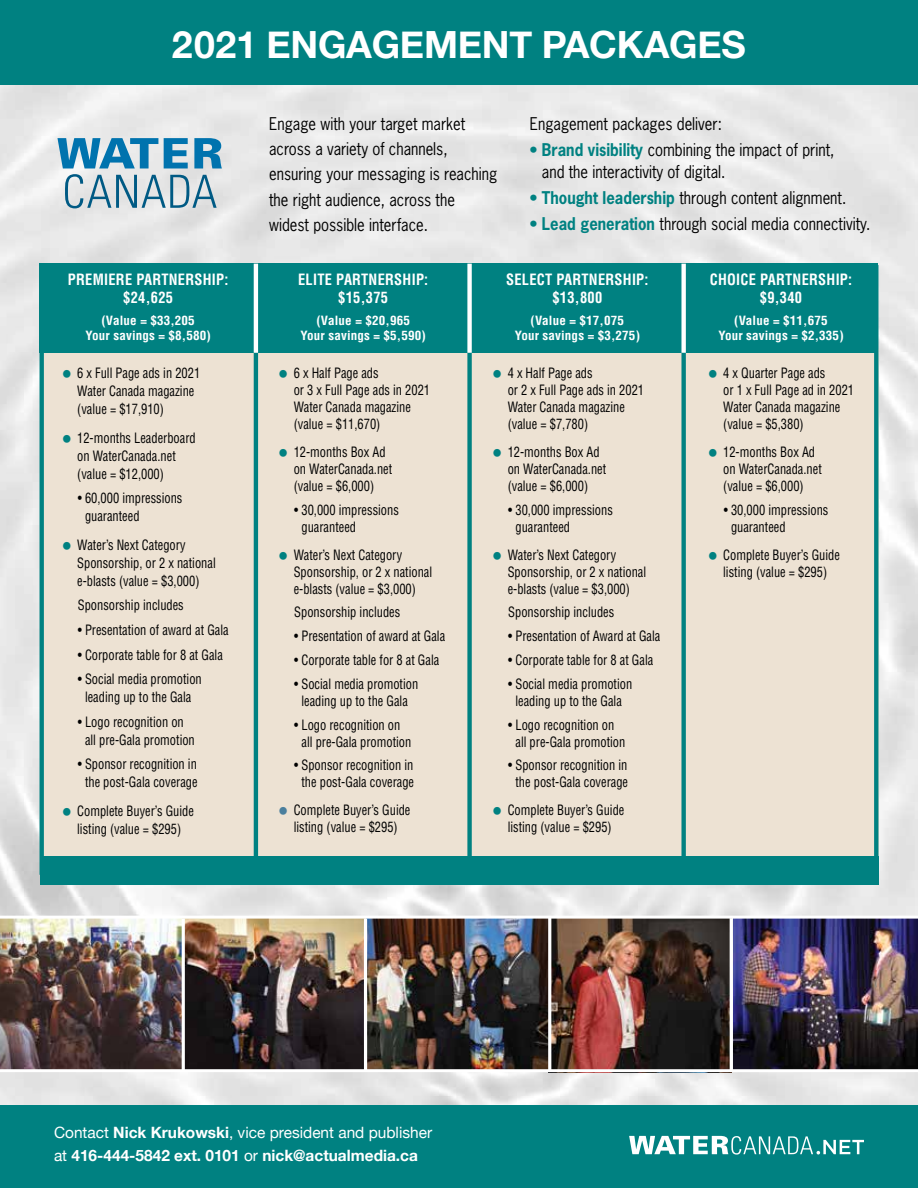
<style>
.page{position:relative;width:918px;height:1188px;background:#fff}
.page>*{position:absolute;margin:0;border:0;box-sizing:border-box;transform-origin:0 0}
.t1{font:700 37.5px "Helvetica Neue";letter-spacing:-.005em;color:#fff}
.t2{font:16.5px/25.2px "News Gothic";color:#000;scale:.9 1}
.t3{font:700 15.6px/23.1px "Helvetica Neue";color:#fff}
.t4{font:700 condensed 15.15px/18px "Helvetica";letter-spacing:.02em;color:#fff;text-align:center;scale:.95 1}
.t5{font:condensed 13.95px/17px "Helvetica";color:#000;scale:.89 1}
.t6{font:700 condensed 12.45px/15.1px "Helvetica";letter-spacing:.01em;color:#fff;text-align:center;scale:1.05 1}
.s1{font-family:"Esprit";font-stretch:normal;font-size:21.6px;color:#008181}
.s2{font-weight:700;color:#008181}
.s3{font-family:"Esprit";font-stretch:normal;font-size:21.6px;color:#4a7f9d}
.s4{font-weight:400}
</style>
<div class="page">
<img style="left:0;top:84px;width:918px;height:1021px">
<div style="left:0;top:0;width:918px;height:84px;background:#008181"></div>
<div style="left:0;top:1105px;width:918px;height:83px;background:#008181"></div>
<svg style="left:629px;top:1136px;width:235px;height:19px"></svg>
<div style="left:41px;top:350px;width:837px;height:514px;background:#ede2d3"></div>
<svg style="left:874px;top:353px;width:4px;height:503px;background:#068383"></svg>
<svg style="left:40px;top:353px;width:4px;height:503px;background:#068383"></svg>
<div style="left:40px;top:264px;width:838px;height:89px;background:#008181"></div>
<hr style="left:254px;top:264px;width:4px;height:606px;background:#008181">
<div style="left:467px;top:264px;width:5px;height:605px;background:#008181"></div>
<div style="left:681px;top:264px;width:5px;height:606px;background:#008181"></div>
<div style="left:40px;top:856px;width:838px;height:29px;background:#008181"></div>
<svg style="left:64px;top:174px;width:153px;height:34px;background:#a9c0cb"></svg>
<svg style="left:57px;top:138px;width:165px;height:30px;background:#61a4c6"></svg>
<hr style="left:254px;top:264px;width:4px;height:89px;background:#fff">
<div style="left:467px;top:264px;width:5px;height:89px;background:#fff"></div>
<div style="left:681px;top:264px;width:5px;height:89px;background:#fff"></div>
<img style="left:0;top:919px;width:548px;height:150px">
<img style="left:551px;top:919px;width:179px;height:150px">
<img style="left:734px;top:919px;width:184px;height:150px">
<hr style="left:364px;top:919px;width:3px;height:152px;background:#fff">
<hr style="left:548px;top:918px;width:3px;height:152px;background:#fff">
<hr style="left:730px;top:918px;width:3px;height:153px;background:#fff">
<hr style="left:182px;top:919px;width:3px;height:152px;background:#fff">
<hr style="left:0;top:916px;width:918px;height:3px;background:#fff">
<hr style="left:0;top:1069px;width:918px;height:3px;background:#fff">
<h1 class="t1" style="left:172px;top:15px;width:575px">2021 ENGAGEMENT PACKAGES</h1>
<p class="t4" style="left:68px;top:271px;width:171px">PREMIERE PARTNERSHIP: $24,625</p>
<p class="t6" style="left:85px;top:313px;width:121px">(Value = $33,205<br>Your savings = $8,580)</p>
<p class="t5" style="left:77px;top:364px;width:140px;line-height:17.9px;text-indent:-15px"><span class="s1">•</span> 6 x Full Page ads in 2021<br>Water Canada magazine (value = $17,910)</p>
<p class="t5" style="left:77px;top:429px;width:135px;line-height:17.9px;text-indent:-15px"><span class="s1">•</span> 12-months Leaderboard on WaterCanada.net (value = $12,000)</p>
<p class="t5" style="left:85px;top:489px;width:111px;line-height:17.9px;text-indent:-7px">• 60,000 impressions guaranteed</p>
<p class="t5" style="left:77px;top:536px;width:157px;line-height:17.9px;text-indent:-15px"><span class="s1">•</span> Water’s Next Category<br>Sponsorship, or 2 x national e-blasts (value = $3,000)</p>
<p class="t5" style="left:78px;top:597px;width:121px">Sponsorship includes</p>
<p class="t5" style="left:78px;top:621px;width:171px">• Presentation of award at Gala</p>
<p class="t5" style="left:78px;top:646px;width:165px">• Corporate table for 8 at Gala</p>
<p class="t5" style="left:78px;top:670px;width:141px;line-height:18px;text-align:center">• Social media promotion leading up to the Gala</p>
<p class="t5" style="left:85px;top:713px;width:125px;line-height:17.9px;text-indent:-7px">• Logo recognition on all pre-Gala promotion</p>
<p class="t5" style="left:78px;top:755px;width:136px;line-height:17.9px;text-align:center">• Sponsor recognition in the post-Gala coverage</p>
<p class="t5" style="left:62px;top:802px;width:150px;line-height:17.9px;text-align:center"><span class="s1">•</span> Complete Buyer’s Guide listing (value = $295)</p>
<p class="t2" style="left:269px;top:111px;width:255px">Engage with your target market across a variety of channels, ensuring your messaging is reaching the right audience, across the widest possible interface.</p>
<p class="t2" style="left:530px;top:111px;width:215px">Engagement packages deliver:</p>
<p class="t2" style="left:542px;top:138px;width:327px;line-height:22.5px;text-indent:-12px"><span class="s2">• Brand visibility</span> combining the impact of print, and the interactivity of digital.</p>
<p class="t2" style="left:530px;top:185px;width:353px"><span class="s2">• Thought leadership</span> through content alignment.</p>
<p class="t2" style="left:530px;top:210px;width:380px"><span class="s2">• Lead generation</span> through social media connectivity.</p>
<p class="t4" style="left:298px;top:271px;width:139px">ELITE PARTNERSHIP: $15,375</p>
<p class="t6" style="left:301px;top:313px;width:121px">(Value = $20,965<br>Your savings = $5,590)</p>
<p class="t5" style="left:294px;top:365px;width:155px;text-indent:-15px"><span class="s1">•</span> 6 x Half Page ads<br>or 3 x Full Page ads in 2021<br>Water Canada magazine (value = $11,670)</p>
<p class="t5" style="left:294px;top:443px;width:112px;text-indent:-15px"><span class="s1">•</span> 12-months Box Ad on WaterCanada.net (value = $6,000)</p>
<p class="t5" style="left:302px;top:501px;width:111px;text-indent:-7px">• 30,000 impressions guaranteed</p>
<p class="t5" style="left:294px;top:546px;width:157px;text-indent:-15px"><span class="s1">•</span> Water’s Next Category<br>Sponsorship, or 2 x national e-blasts (value = $3,000)</p>
<p class="t5" style="left:294px;top:604px;width:121px">Sponsorship includes</p>
<p class="t5" style="left:294px;top:628px;width:171px">• Presentation of award at Gala</p>
<p class="t5" style="left:294px;top:651px;width:165px">• Corporate table for 8 at Gala</p>
<p class="t5" style="left:294px;top:675px;width:141px;text-align:center">• Social media promotion leading up to the Gala</p>
<p class="t5" style="left:302px;top:716px;width:125px;text-indent:-7px">• Logo recognition on all pre-Gala promotion</p>
<p class="t5" style="left:294px;top:757px;width:136px;text-align:center">• Sponsor recognition in the post-Gala coverage</p>
<p class="t5" style="left:278px;top:801px;width:150px;text-align:center"><span class="s3">•</span> Complete Buyer’s Guide listing (value = $295)</p>
<p class="t4" style="left:506px;top:271px;width:152px">SELECT PARTNERSHIP: $13,800</p>
<p class="t6" style="left:515px;top:313px;width:121px">(Value = $17,075<br>Your savings = $3,275)</p>
<p class="t5" style="left:508px;top:365px;width:155px;text-indent:-15px"><span class="s1">•</span> 4 x Half Page ads<br>or 2 x Full Page ads in 2021<br>Water Canada magazine (value = $7,780)</p>
<p class="t5" style="left:508px;top:443px;width:112px;text-indent:-15px"><span class="s1">•</span> 12-months Box Ad on WaterCanada.net (value = $6,000)</p>
<p class="t5" style="left:515px;top:501px;width:111px;text-indent:-7px">• 30,000 impressions guaranteed</p>
<p class="t5" style="left:508px;top:546px;width:157px;text-indent:-15px"><span class="s1">•</span> Water’s Next Category<br>Sponsorship, or 2 x national e-blasts (value = $3,000)</p>
<p class="t5" style="left:508px;top:604px;width:121px">Sponsorship includes</p>
<p class="t5" style="left:508px;top:628px;width:172px">• Presentation of Award at Gala</p>
<p class="t5" style="left:508px;top:651px;width:165px">• Corporate table for 8 at Gala</p>
<p class="t5" style="left:508px;top:675px;width:141px;text-align:center">• Social media promotion leading up to the Gala</p>
<p class="t5" style="left:515px;top:716px;width:125px;text-indent:-7px">• Logo recognition on all pre-Gala promotion</p>
<p class="t5" style="left:508px;top:757px;width:136px;text-align:center">• Sponsor recognition in the post-Gala coverage</p>
<p class="t5" style="left:492px;top:801px;width:150px;text-align:center"><span class="s1">•</span> Complete Buyer’s Guide listing (value = $295)</p>
<p class="t4" style="left:710px;top:271px;width:152px">CHOICE PARTNERSHIP: $9,340</p>
<p class="t6" style="left:718px;top:313px;width:121px">(Value = $11,675<br>Your savings = $2,335)</p>
<p class="t5" style="left:723px;top:365px;width:149px;text-indent:-15px"><span class="s1">•</span> 4 x Quarter Page ads<br>or 1 x Full Page ad in 2021<br>Water Canada magazine (value = $5,380)</p>
<p class="t5" style="left:723px;top:443px;width:112px;text-indent:-15px"><span class="s1">•</span> 12-months Box Ad on WaterCanada.net (value = $6,000)</p>
<p class="t5" style="left:731px;top:501px;width:111px;text-indent:-7px">• 30,000 impressions guaranteed</p>
<p class="t5" style="left:708px;top:546px;width:150px;text-align:center"><span class="s1">•</span> Complete Buyer’s Guide listing (value = $295)</p>
<p class="t3" style="left:54px;top:1121px;width:380px"><span class="s4">Contact</span> Nick Krukowski<span class="s4">, vice president and publisher at</span> 416-444-5842 ext. 0101 <span class="s4">or</span> nick@actualmedia.ca</p>
</div>
